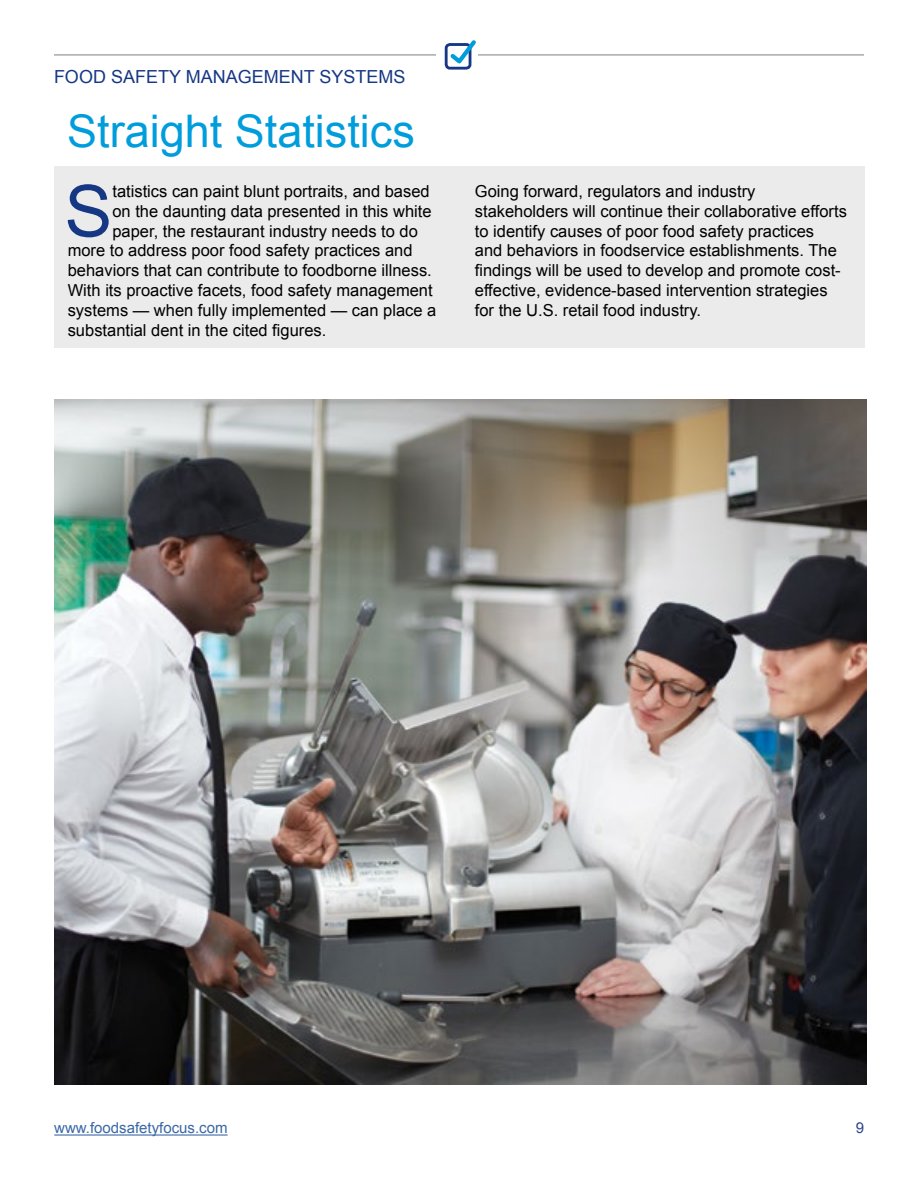
<style>
.page{position:relative;width:918px;height:1188px;background:#fff}
.page>*{position:absolute;margin:0;border:0;box-sizing:border-box;transform-origin:0 0}
.t1{font:71.85px "Arial";color:#163784}
.t2{font:45px "Arial";color:#009ddc}
.t3{font:18px "Arial";color:#163784}
.t4{font:16.5px/19.8px "Arial";color:#000}
.t5{font:15px "Arial";color:#3a68a5}
.t6{font:15px "Arial";color:#2d448d}
</style>
<div class="page">
<div style="left:54px;top:167px;width:810px;height:181px;background:#ebebec"></div>
<img style="left:54px;top:400px;width:812px;height:685px">
<hr style="left:54px;top:54px;width:810px;height:2px;background:#a7a9ac">
<div style="left:436px;top:35px;width:42px;height:39px;background:#fff"></div>
<div style="left:445px;top:43px;width:26px;height:27px;border:3px solid #163784;border-radius:4px"></div>
<svg style="left:447px;top:40px;width:33px;height:27px"></svg>
<hr style="left:54px;top:1134px;width:174px;height:2px;background:#3a68a5">
<p class="t3" style="left:54px;top:65px;width:353px">FOOD SAFETY MANAGEMENT SYSTEMS</p>
<h2 class="t2" style="left:67px;top:102px;width:349px">Straight Statistics</h2>
<h1 class="t1" style="left:65px;top:164px;width:49px">S</h1>
<p class="t4" style="left:112px;top:181px;width:319px">tatistics can paint blunt portraits, and based</p>
<p class="t4" style="left:112px;top:201px;width:321px">on the daunting data presented in this white</p>
<p class="t4" style="left:112px;top:221px;width:307px">paper, the restaurant industry needs to do</p>
<p class="t4" style="left:68px;top:241px;width:346px">more to address poor food safety practices and</p>
<p class="t4" style="left:68px;top:261px;width:366px">behaviors that can contribute to foodborne illness.</p>
<p class="t4" style="left:68px;top:280px;width:366px">With its proactive facets, food safety management</p>
<p class="t4" style="left:68px;top:300px;width:370px">systems — when fully implemented — can place a</p>
<p class="t4" style="left:68px;top:320px;width:260px">substantial dent in the cited figures.</p>
<p class="t4" style="left:475px;top:181px;width:374px">Going forward, regulators and industry stakeholders will continue their collaborative efforts to identify causes of poor food safety practices<br>and behaviors in foodservice establishments. The findings will be used to develop and promote cost&shy;effective, evidence-based intervention strategies for the U.S. retail food industry.</p>
<p class="t5" style="left:54px;top:1118px;width:175px">www.foodsafetyfocus.com</p>
<p class="t6" style="left:856px;top:1118px;width:10px">9</p>
</div>
